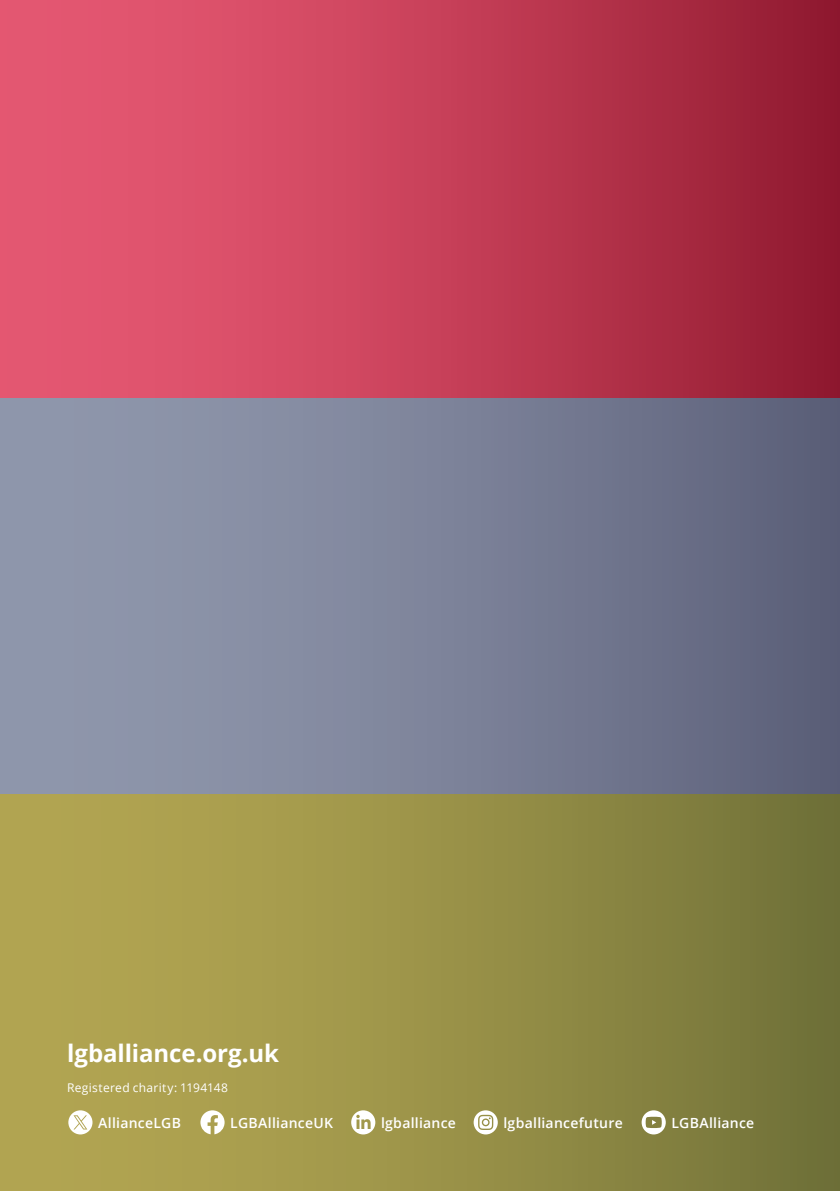
<style>
.page{position:relative;width:840px;height:1191px;background:#fff}
.page>*{position:absolute;margin:0;border:0;box-sizing:border-box;transform-origin:0 0}
.t1{font:700 24px "Open Sans";letter-spacing:-.005em;color:#fff}
.t2{font:600 14px "Open Sans";letter-spacing:.02em;color:#fff}
.t3{font:12px "Open Sans";letter-spacing:.025em;color:#fff}
</style>
<div class="page">
<div style="left:0;top:397px;width:839px;height:397px;background:linear-gradient(to right,#979fb3,#5f637d)"></div>
<div style="left:0;top:0;width:839px;height:397px;background:linear-gradient(to right,#f0607b,#971d34)"></div>
<div style="left:0;top:794px;width:839px;height:397px;background:linear-gradient(to right,#bbac55,#75753a)"></div>
<svg style="left:200px;top:1110px;width:24px;height:24px"></svg>
<svg style="left:351px;top:1110px;width:24px;height:24px"></svg>
<svg style="left:473px;top:1110px;width:24px;height:24px"></svg>
<svg style="left:641px;top:1110px;width:24px;height:24px"></svg>
<svg style="left:68px;top:1110px;width:24px;height:24px"></svg>
<h1 class="t1" style="left:67px;top:1036px;width:213px">lgballiance.org.uk</h1>
<p class="t3" style="left:67px;top:1079px;width:162px">Registered charity: 1194148</p>
<p class="t2" style="left:98px;top:1113px;width:84px">AllianceLGB</p>
<p class="t2" style="left:230px;top:1113px;width:104px">LGBAllianceUK</p>
<p class="t2" style="left:381px;top:1113px;width:76px">lgballiance</p>
<p class="t2" style="left:503px;top:1113px;width:121px">lgballiancefuture</p>
<p class="t2" style="left:671px;top:1113px;width:84px">LGBAlliance</p>
</div>
